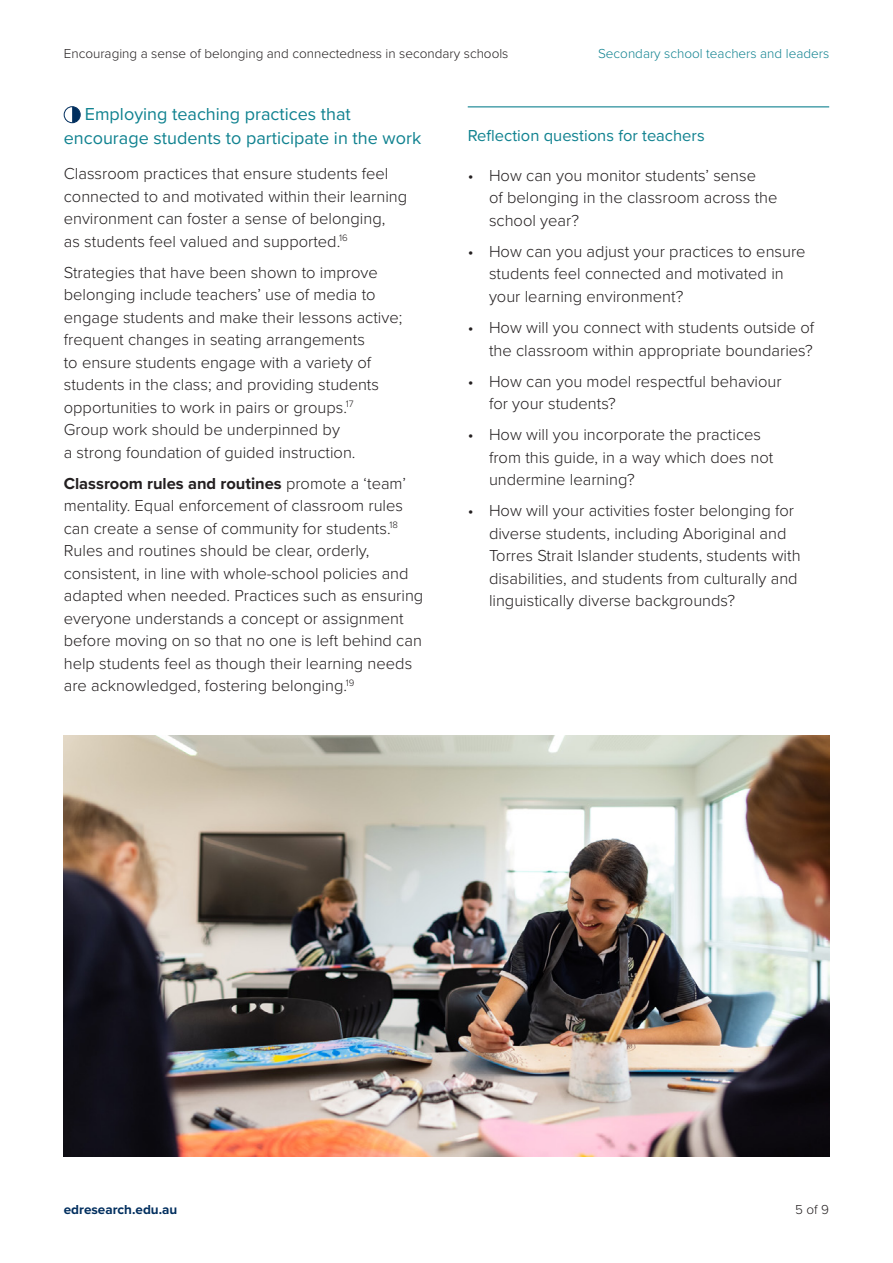
<style>
.page{position:relative;width:893px;height:1263px;background:#fff}
.page>*{position:absolute;margin:0;border:0;box-sizing:border-box;transform-origin:0 0}
.t1{font:18px/24px "Proxima Nova";color:#108290}
.t2{font:300 16.5px/22.5px "Proxima Nova";color:#231f20}
.Reflection_question{font:16.5px "Proxima Nova";color:#108290}
.t3{font:300 13.5px "Proxima Nova";color:#231f20}
.t4{font:300 13.5px "Proxima Nova";color:#108290}
.t5{font:700 13.5px "Proxima Nova";color:#002e5e}
.s1{font-weight:700}
</style>
<div class="page">
<div style="left:64px;top:106px;width:17px;height:17px;border:1px solid #002e5e;border-radius:50%"></div>
<svg style="left:72px;top:107px;width:8px;height:16px"></svg>
<hr style="left:468px;top:106px;width:361px;height:1px;background:#108290">
<img style="left:64px;top:736px;width:765px;height:421px">
<p class="t3" style="left:64px;top:43px;width:446px">Encouraging a sense of belonging and connectedness in secondary schools</p>
<p class="t4" style="left:598px;top:43px;width:233px">Secondary school teachers and leaders</p>
<h3 class="t1" style="left:64px;top:101px;width:359px;text-indent:21px">Employing teaching practices that encourage students to participate in the work</h3>
<p class="t2" style="left:64px;top:162px;width:345px">Classroom practices that ensure students feel connected to and motivated within their learning environment can foster a sense of belonging,<br>as students feel valued and supported.<sup>16</sup></p>
<p class="t2" style="left:64px;top:260px;width:340px">Strategies that have been shown to improve belonging include teachers’ use of media to engage students and make their lessons active; frequent changes in seating arrangements<br>to ensure students engage with a variety of students in the class; and providing students opportunities to work in pairs or groups.<sup>17<br></sup>Group work should be underpinned by<br>a strong foundation of guided instruction.</p>
<p class="t2" style="left:64px;top:471px;width:361px"><span class="s1">Classroom rules and routines</span> promote a ‘team’ mentality. Equal enforcement of classroom rules can create a sense of community for students.<sup>18<br></sup>Rules and routines should be clear, orderly, consistent, in line with whole-school policies and adapted when needed. Practices such as ensuring everyone understands a concept or assignment before moving on so that no one is left behind can help students feel as though their learning needs are acknowledged, fostering belonging.<sup>19</sup></p>
<p class="Reflection_question" style="left:468px;top:124px;width:238px">Reflection questions for teachers</p>
<p class="t2" style="left:489px;top:163px;width:290px;text-indent:-21px">• How can you monitor students’ sense<br>of belonging in the classroom across the school year?</p>
<p class="t2" style="left:489px;top:239px;width:318px;text-indent:-21px">• How can you adjust your practices to ensure students feel connected and motivated in your learning environment?</p>
<p class="t2" style="left:468px;top:315px;width:348px;text-align:right">• How will you connect with students outside of the classroom within appropriate boundaries?</p>
<p class="t2" style="left:489px;top:369px;width:294px;text-indent:-21px">• How can you model respectful behaviour for your students?</p>
<p class="t2" style="left:489px;top:422px;width:286px;text-indent:-21px">• How will you incorporate the practices from this guide, in a way which does not undermine learning?</p>
<p class="t2" style="left:489px;top:498px;width:313px;text-indent:-21px">• How will your activities foster belonging for diverse students, including Aboriginal and Torres Strait Islander students, students with disabilities, and students from culturally and linguistically diverse backgrounds?</p>
<p class="t5" style="left:64px;top:1200px;width:115px">edresearch.edu.au</p>
<p class="t3" style="left:795px;top:1200px;width:36px">5 of 9</p>
</div>
